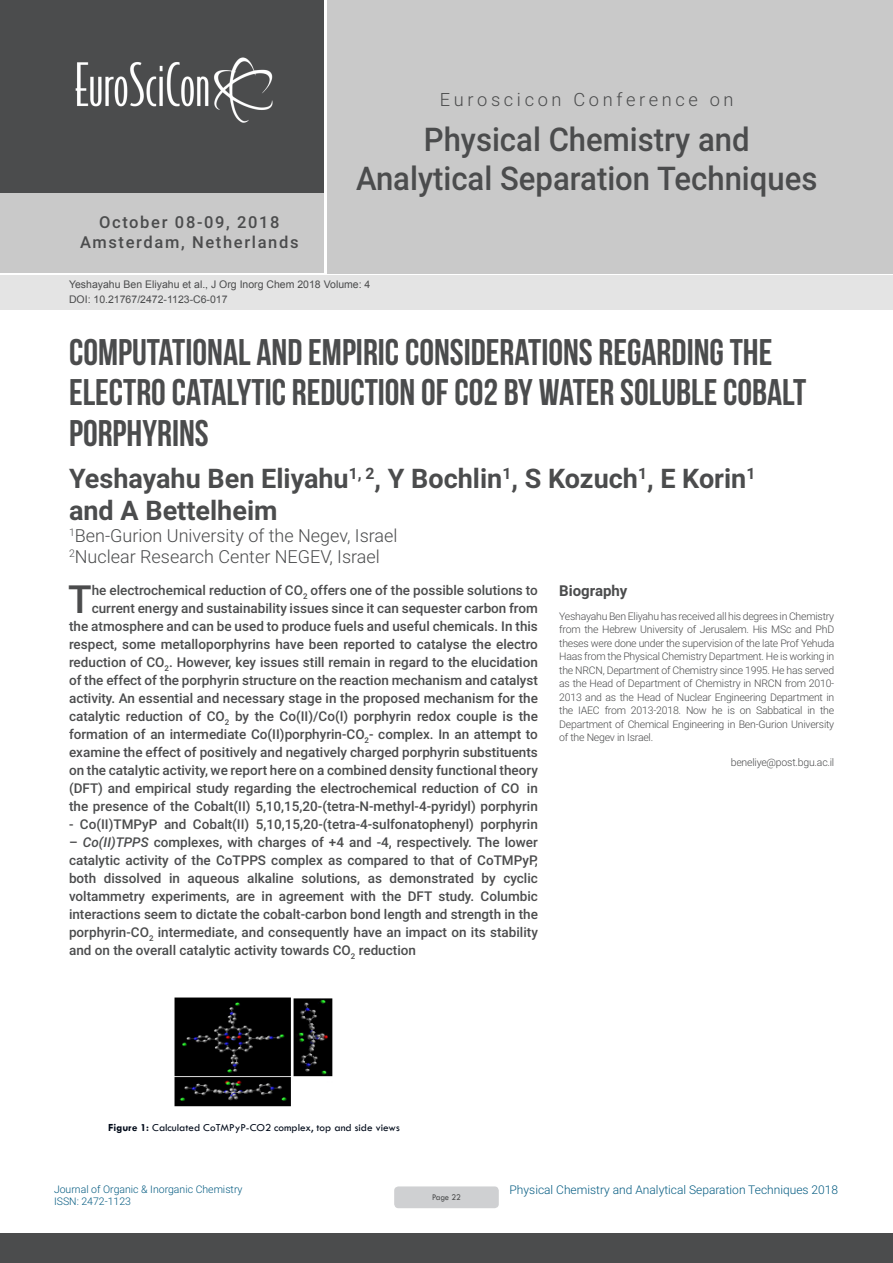
<style>
.page{position:relative;width:893px;height:1263px;background:#fff}
.page>*{position:absolute;margin:0;border:0;box-sizing:border-box;transform-origin:0 0}
.Abstract{font:500 38.85px "Roboto";color:#4b4c4d}
.t1{font:37.05px/40.8px "Bebas Neue";color:#4b4c4d}
.t2{font:500 32.7px/39.2px "Roboto";color:#4b4c4d;text-align:center;scale:.95 1}
.t3{font:700 27px "Roboto";color:#4b4c4d}
.t4{font:300 18.3px "Roboto";letter-spacing:.2em;color:#4b4c4d}
.t5{font:300 18px "Roboto";color:#4b4c4d}
.t6{font:500 16.5px/19.8px "Roboto";letter-spacing:.1em;color:#4b4c4d;text-align:center}
.Bio_Heading{font:700 15px "Roboto";color:#4b4c4d}
.Abstract-2{font:500 13.5px/18px "Roboto";color:#4b4c4d;text-align:right}
.t7{font:300 12px "Roboto";color:#045b81}
.Paragraph_Style_1{font:10.95px "Tw Cen";color:#000a19}
.Biography{font:300 10.5px/13.5px "Roboto";letter-spacing:-.02em;color:#4b4c4d;text-align:justify}
.t8{font:10.5px "Arial";color:#4b4c4d}
.t9{font:300 10.5px/12.6px "Roboto";color:#045b81}
.t10{font:9px "Tw Cen";letter-spacing:-.02em;color:#4b4c4d;scale:.95 1}
.s1{font-style:italic}
.s2{font-weight:700}
</style>
<div class="page">
<div style="left:0;top:0;width:323px;height:193px;background:#4b4c4d"></div>
<div style="left:1px;top:193px;width:323px;height:80px;background:#c9c9c9"></div>
<div style="left:327px;top:0;width:566px;height:273px;background:#c9c9c9"></div>
<img style="left:75px;top:57px;width:198px;height:66px">
<div style="left:0;top:1233px;width:893px;height:30px;background:#4b4c4d"></div>
<div style="left:1px;top:275px;width:892px;height:35px;background:#e4e4e4"></div>
<div style="left:394px;top:1186px;width:105px;height:22px;background:#cfd0d2;border-radius:4px"></div>
<img style="left:174px;top:997px;width:159px;height:109px">
<p class="t6" style="left:80px;top:211px;width:220px">October 08-09, 2018<br>Amsterdam, Netherlands</p>
<h3 class="t4" style="left:440px;top:87px;width:295px">Euroscicon Conference on</h3>
<h3 class="t2" style="left:356px;top:119px;width:487px">Physical Chemistry and<br>Analytical Separation Techniques</h3>
<p class="t8" style="left:69px;top:278px;width:303px">Yeshayahu Ben Eliyahu et al., J Org Inorg Chem 2018 Volume: 4</p>
<p class="t8" style="left:69px;top:292px;width:160px">DOI: 10.21767/2472-1123-C6-017</p>
<p class="t1" style="left:69px;top:331px;width:739px">COMPUTATIONAL AND EMPIRIC CONSIDERATIONS REGARDING THE<br>ELECTRO CATALYTIC REDUCTION OF CO2 BY WATER SOLUBLE COBALT<br>PORPHYRINS</p>
<p class="t3" style="left:69px;top:459px;width:688px">Yeshayahu Ben Eliyahu<sup>1,</sup> <sup>2</sup>, Y Bochlin<sup>1</sup>, S Kozuch<sup>1</sup>, E Korin<sup>1</sup></p>
<p class="t3" style="left:69px;top:491px;width:210px">and A Bettelheim</p>
<p class="t5" style="left:69px;top:523px;width:330px"><sup>1</sup>Ben-Gurion University of the Negev, Israel</p>
<p class="t5" style="left:69px;top:544px;width:312px"><sup>2</sup>Nuclear Research Center NEGEV, Israel</p>
<p class="Abstract-2" style="left:69px;top:580px;width:470px">he electrochemical reduction of CO<sub>2</sub> offers one of the possible solutions to current energy and sustainability issues since it can sequester carbon from<br>the atmosphere and can be used to produce fuels and useful chemicals. In this respect, some metalloporphyrins have been reported to catalyse the electro reduction of CO<sub>2</sub>. However, key issues still remain in regard to the elucidation of the effect of the porphyrin structure on the reaction mechanism and catalyst activity. An essential and necessary stage in the proposed mechanism for the catalytic reduction of CO<sub>2</sub> by the Co(II)/Co(I) porphyrin redox couple is the formation of an intermediate Co(II)porphyrin-CO<sub>2</sub>- complex. In an attempt to examine the effect of positively and negatively charged porphyrin substituents on the catalytic activity, we report here on a combined density functional theory (DFT) and empirical study regarding the electrochemical reduction of CO in the presence of the Cobalt(II) 5,10,15,20-(tetra-N-methyl-4-pyridyl) porphyrin</p>
<p class="Abstract-2" style="left:69px;top:814px;width:470px">- Co(II)TMPyP and Cobalt(II) 5,10,15,20-(tetra-4-sulfonatophenyl) porphyrin</p>
<p class="Abstract-2" style="left:69px;top:832px;width:470px;text-align:justify">– <span class="s1">Co(II)TPPS</span> complexes, with charges of +4 and -4, respectively. The lower catalytic activity of the CoTPPS complex as compared to that of CoTMPyP, both dissolved in aqueous alkaline solutions, as demonstrated by cyclic voltammetry experiments, are in agreement with the DFT study. Columbic interactions seem to dictate the cobalt-carbon bond length and strength in the porphyrin-CO<sub>2</sub> intermediate, and consequently have an impact on its stability and on the overall catalytic activity towards CO<sub>2</sub> reduction</p>
<p class="Abstract" style="left:68px;top:572px;width:25px">T</p>
<p class="Bio_Heading" style="left:559px;top:580px;width:70px">Biography</p>
<p class="Biography" style="left:559px;top:609px;width:277px">Yeshayahu Ben Eliyahu has received all his degrees in Chemistry from the Hebrew University of Jerusalem. His MSc and PhD theses were done under the supervision of the late Prof Yehuda Haas from the Physical Chemistry Department. He is working in the NRCN, Department of Chemistry since 1995. He has served as the Head of Department of Chemistry in NRCN from 2010- 2013 and as the Head of Nuclear Engineering Department in the IAEC from 2013-2018. Now he is on Sabbatical in the Department of Chemical Engineering in Ben-Gurion University of the Negev in Israel.</p>
<p class="Biography" style="left:731px;top:755px;width:105px">beneliye@post.bgu.ac.il</p>
<p class="Paragraph_Style_1" style="left:108px;top:1121px;width:293px"><span class="s2">Figure 1:</span> Calculated CoTMPyP-CO2 complex, top and side views</p>
<p class="t9" style="left:54px;top:1182px;width:190px">Journal of Organic &amp; Inorganic Chemistry<br>ISSN: 2472-1123</p>
<p class="t7" style="left:510px;top:1181px;width:330px">Physical Chemistry and Analytical Separation Techniques 2018</p>
<p class="t10" style="left:432px;top:1192px;width:32px">Page 22</p>
</div>
